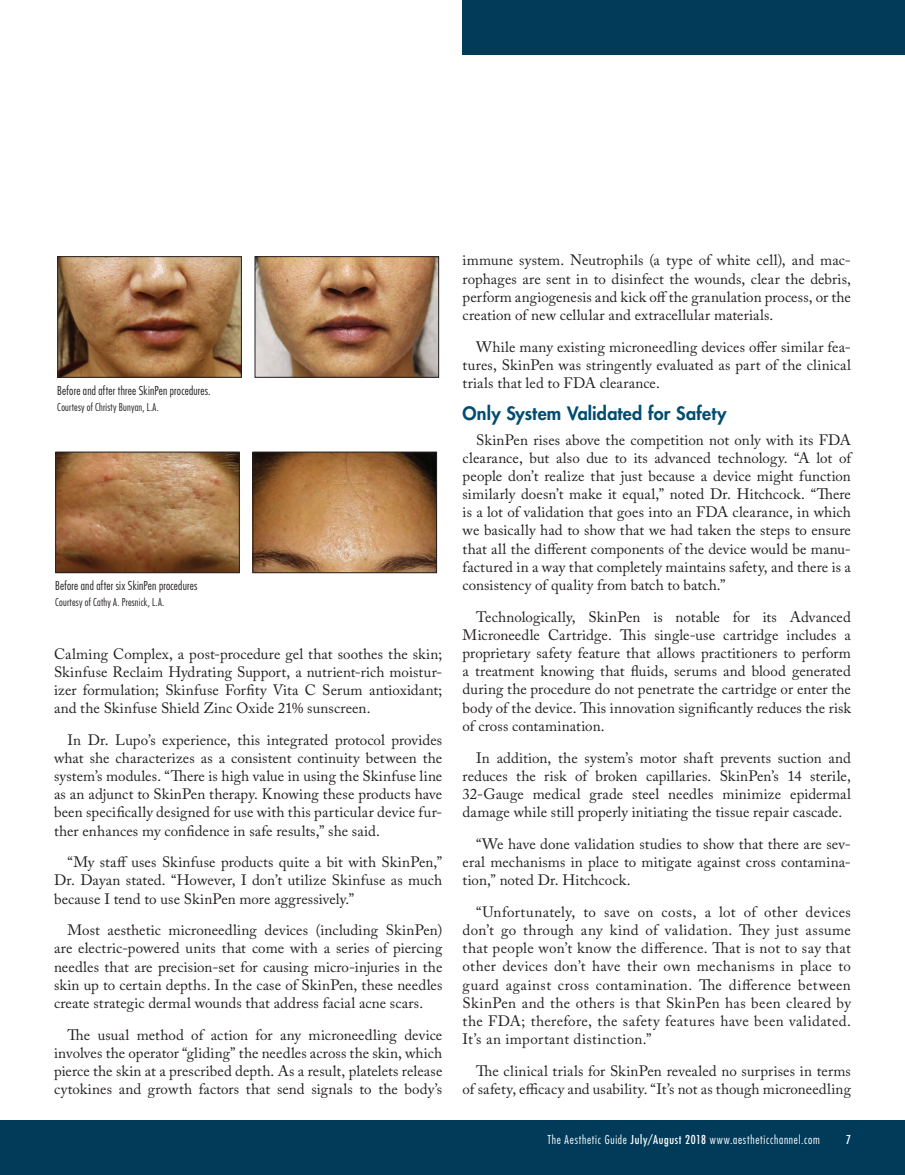
<style>
.page{position:relative;width:905px;height:1175px;background:#fff}
.page>*{position:absolute;margin:0;border:0;box-sizing:border-box;transform-origin:0 0}
.t1{font:800 18px "Futura Std";letter-spacing:.01em;color:#004d71}
.t2{font:15px/18.1px "Adobe Caslon Pro";letter-spacing:.01em;color:#231f20;text-align:justify}
.t3{font:300 condensed 12px "Futura Std";letter-spacing:.015em;color:#231f20}
.t4{font:300 condensed 12px "Futura Std";letter-spacing:.06em;color:#fff}
.t5{font:condensed 12px "Futura Std";color:#fff}
.t6{font:300 condensed 10.5px "Futura Std";letter-spacing:.02em;color:#231f20}
.s1{font-weight:400}
</style>
<div class="page">
<div style="left:0;top:1120px;width:904px;height:54px;background:#013b59"></div>
<div style="left:462px;top:0;width:442px;height:54px;background:#013b59"></div>
<img style="left:59px;top:258px;width:181px;height:118px">
<div style="left:57px;top:256px;width:185px;height:122px;border:1px solid #231f20"></div>
<img style="left:256px;top:258px;width:181px;height:118px">
<div style="left:254px;top:256px;width:185px;height:122px;border:1px solid #231f20"></div>
<img style="left:57px;top:453px;width:181px;height:118px">
<div style="left:55px;top:451px;width:185px;height:122px;border:1px solid #231f20"></div>
<img style="left:254px;top:453px;width:181px;height:118px">
<div style="left:252px;top:451px;width:185px;height:122px;border:1px solid #231f20"></div>
<p class="t3" style="left:57px;top:383px;width:155px">Before and after three SkinPen procedures.</p>
<p class="t6" style="left:57px;top:400px;width:103px">Courtesy of Christy Bunyan, L.A.</p>
<p class="t3" style="left:55px;top:578px;width:144px">Before and after six SkinPen procedures</p>
<p class="t6" style="left:55px;top:596px;width:111px">Courtesy of Cathy A. Presnick, L.A.</p>
<p class="t2" style="left:54px;top:644px;width:390px">Calming Complex, a post-procedure gel that soothes the skin; Skinfuse Reclaim Hydrating Support, a nutrient-rich moistur&shy;izer formulation; Skinfuse Forfity Vita C Serum antioxidant; and the Skinfuse Shield Zinc Oxide 21% sunscreen.</p>
<p class="t2" style="left:54px;top:730px;width:390px;text-indent:14px">In Dr. Lupo’s experience, this integrated protocol provides what she characterizes as a consistent continuity between the system’s modules. “There is high value in using the Skinfuse line as an adjunct to SkinPen therapy. Knowing these products have been specifically designed for use with this particular device fur&shy;ther enhances my confidence in safe results,” she said.</p>
<p class="t2" style="left:54px;top:853px;width:390px;text-indent:14px">“My staff uses Skinfuse products quite a bit with SkinPen,” Dr. Dayan stated. “However, I don’t utilize Skinfuse as much because I tend to use SkinPen more aggressively.”</p>
<p class="t2" style="left:54px;top:921px;width:390px;text-indent:14px">Most aesthetic microneedling devices (including SkinPen) are electric-powered units that come with a series of piercing needles that are precision-set for causing micro-injuries in the skin up to certain depths. In the case of SkinPen, these needles create strategic dermal wounds that address facial acne scars.</p>
<p class="t2" style="left:54px;top:1025px;width:390px;text-indent:14px">The usual method of action for any microneedling device involves the operator “gliding” the needles across the skin, which pierce the skin at a prescribed depth. As a result, platelets release cytokines and growth factors that send signals to the body’s</p>
<p class="t2" style="left:462px;top:251px;width:390px">immune system. Neutrophils (a type of white cell), and mac&shy;rophages are sent in to disinfect the wounds, clear the debris, perform angiogenesis and kick off the granulation process, or the creation of new cellular and extracellular materials.</p>
<p class="t2" style="left:462px;top:337px;width:390px;text-indent:13px">While many existing microneedling devices offer similar fea&shy;tures, SkinPen was stringently evaluated as part of the clinical trials that led to FDA clearance.</p>
<p class="t1" style="left:462px;top:401px;width:265px">Only System Validated for Safety</p>
<p class="t2" style="left:462px;top:430px;width:390px;text-indent:14px">SkinPen rises above the competition not only with its FDA clearance, but also due to its advanced technology. “A lot of people don’t realize that just because a device might function similarly doesn’t make it equal,” noted Dr. Hitchcock. “There is a lot of validation that goes into an FDA clearance, in which we basically had to show that we had taken the steps to ensure that all the different components of the device would be manu&shy;factured in a way that completely maintains safety, and there is a consistency of quality from batch to batch.”</p>
<p class="t2" style="left:462px;top:607px;width:390px;text-indent:14px">Technologically, SkinPen is notable for its Advanced Microneedle Cartridge. This single-use cartridge includes a proprietary safety feature that allows practitioners to perform a treatment knowing that fluids, serums and blood generated during the procedure do not penetrate the cartridge or enter the body of the device. This innovation significantly reduces the risk of cross contamination.</p>
<p class="t2" style="left:462px;top:748px;width:390px;text-indent:14px">In addition, the system’s motor shaft prevents suction and reduces the risk of broken capillaries. SkinPen’s 14 sterile, 32-Gauge medical grade steel needles minimize epidermal damage while still properly initiating the tissue repair cascade.</p>
<p class="t2" style="left:462px;top:834px;width:390px;text-indent:14px">“We have done validation studies to show that there are sev&shy;eral mechanisms in place to mitigate against cross contamina&shy;tion,” noted Dr. Hitchcock.</p>
<p class="t2" style="left:462px;top:902px;width:390px;text-indent:13px">“Unfortunately, to save on costs, a lot of other devices don’t go through any kind of validation. They just assume that people won’t know the difference. That is not to say that other devices don’t have their own mechanisms in place to guard against cross contamination. The difference between SkinPen and the others is that SkinPen has been cleared by the FDA; therefore, the safety features have been validated.<br>It’s an important distinction.”</p>
<p class="t2" style="left:462px;top:1061px;width:390px;text-align:right">The clinical trials for SkinPen revealed no surprises in terms of safety, efficacy and usability. “It’s not as though microneedling</p>
<p class="t4" style="left:547px;top:1132px;width:274px">The Aesthetic Guide <span class="s1">July/August 2018</span> www.aestheticchannel.com</p>
<p class="t5" style="left:846px;top:1132px;width:6px">7</p>
</div>
